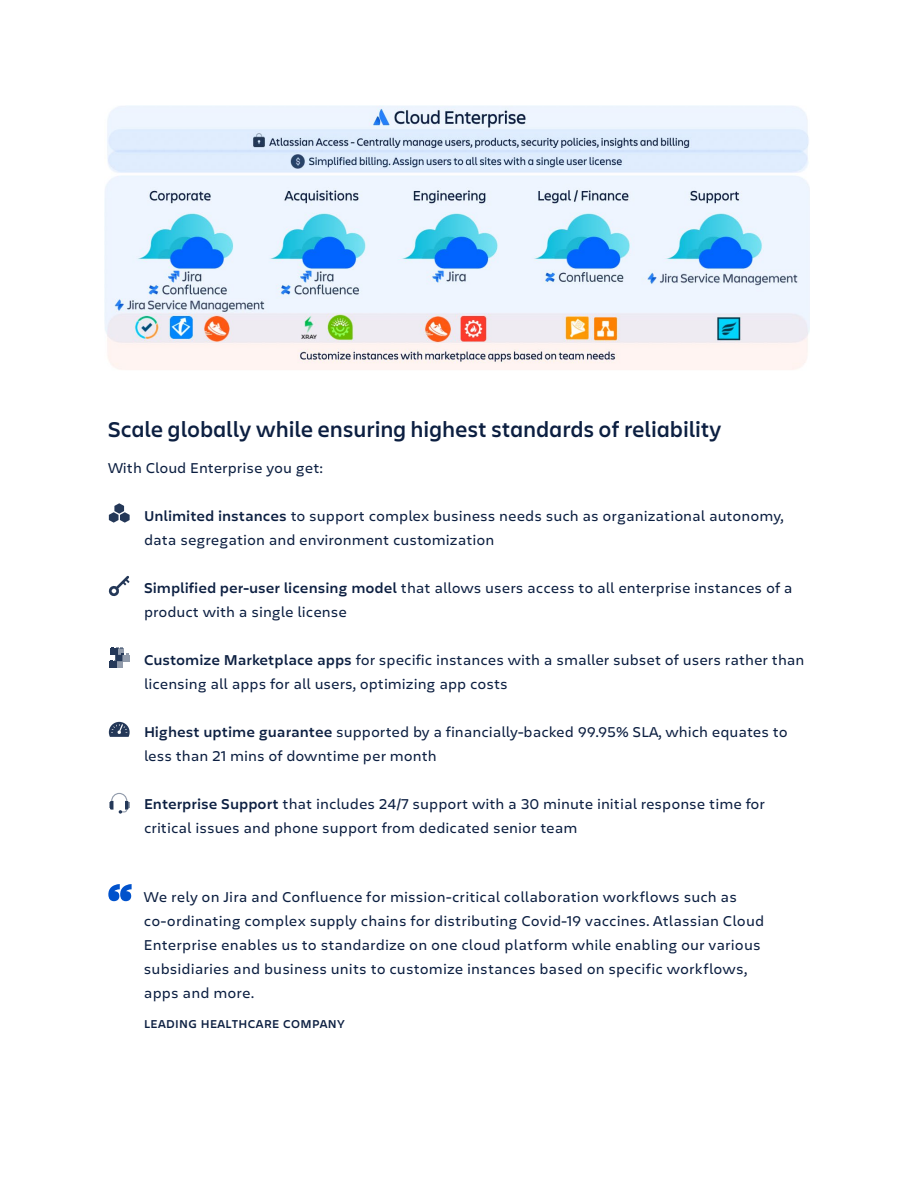
<style>
.page{position:relative;width:918px;height:1188px;background:#fff}
.page>*{position:absolute;margin:0;border:0;box-sizing:border-box;transform-origin:0 0}
.t1{font:900 51px "Charlie Display";color:#0052cc}
.t2{font:600 22.5px "Charlie Display";letter-spacing:.025em;color:#0c1f41}
.t3{font:15px/24px "Charlie Text";color:#0c1f41}
.t4{font:600 12px "Charlie Text";letter-spacing:.03em;color:#0c1f41}
.s1{font-weight:600}
</style>
<div class="page">
<img style="left:105px;top:105px;width:705px;height:265px">
<svg style="left:109px;top:793px;width:20px;height:20px"></svg>
<svg style="left:109px;top:503px;width:20px;height:20px"></svg>
<svg style="left:108px;top:576px;width:21px;height:20px"></svg>
<div style="left:109px;top:661px;width:7px;height:7px;background:#243858"></div>
<div style="left:116px;top:661px;width:7px;height:7px;background:#919bab"></div>
<svg style="left:110px;top:647px;width:19px;height:14px"></svg>
<svg style="left:109px;top:722px;width:21px;height:15px"></svg>
<h2 class="t2" style="left:108px;top:413px;width:615px">Scale globally while ensuring highest standards of reliability</h2>
<p class="t3" style="left:108px;top:455px;width:217px">With Cloud Enterprise you get:</p>
<p class="t3" style="left:144px;top:503px;width:641px"><span class="s1">Unlimited instances</span> to support complex business needs such as organizational autonomy, data segregation and environment customization</p>
<p class="t3" style="left:144px;top:575px;width:650px"><span class="s1">Simplified per-user licensing model</span> that allows users access to all enterprise instances of a product with a single license</p>
<p class="t3" style="left:144px;top:647px;width:662px"><span class="s1">Customize Marketplace apps</span> for specific instances with a smaller subset of users rather than licensing all apps for all users, optimizing app costs</p>
<p class="t3" style="left:144px;top:719px;width:645px"><span class="s1">Highest uptime guarantee</span> supported by a financially-backed 99.95% SLA, which equates to less than 21 mins of downtime per month</p>
<p class="t3" style="left:144px;top:791px;width:623px"><span class="s1">Enterprise Support</span> that includes 24/7 support with a 30 minute initial response time for critical issues and phone support from dedicated senior team</p>
<h1 class="t1" style="left:108px;top:865px;width:26px">“</h1>
<p class="t3" style="left:144px;top:884px;width:622px">We rely on Jira and Confluence for mission-critical collaboration workflows such as co-ordinating complex supply chains for distributing Covid-19 vaccines. Atlassian Cloud Enterprise enables us to standardize on one cloud platform while enabling our various subsidiaries and business units to customize instances based on specific workflows, apps and more.</p>
<p class="t4" style="left:144px;top:1015px;width:202px">LEADING HEALTHCARE COMPANY</p>
</div>
